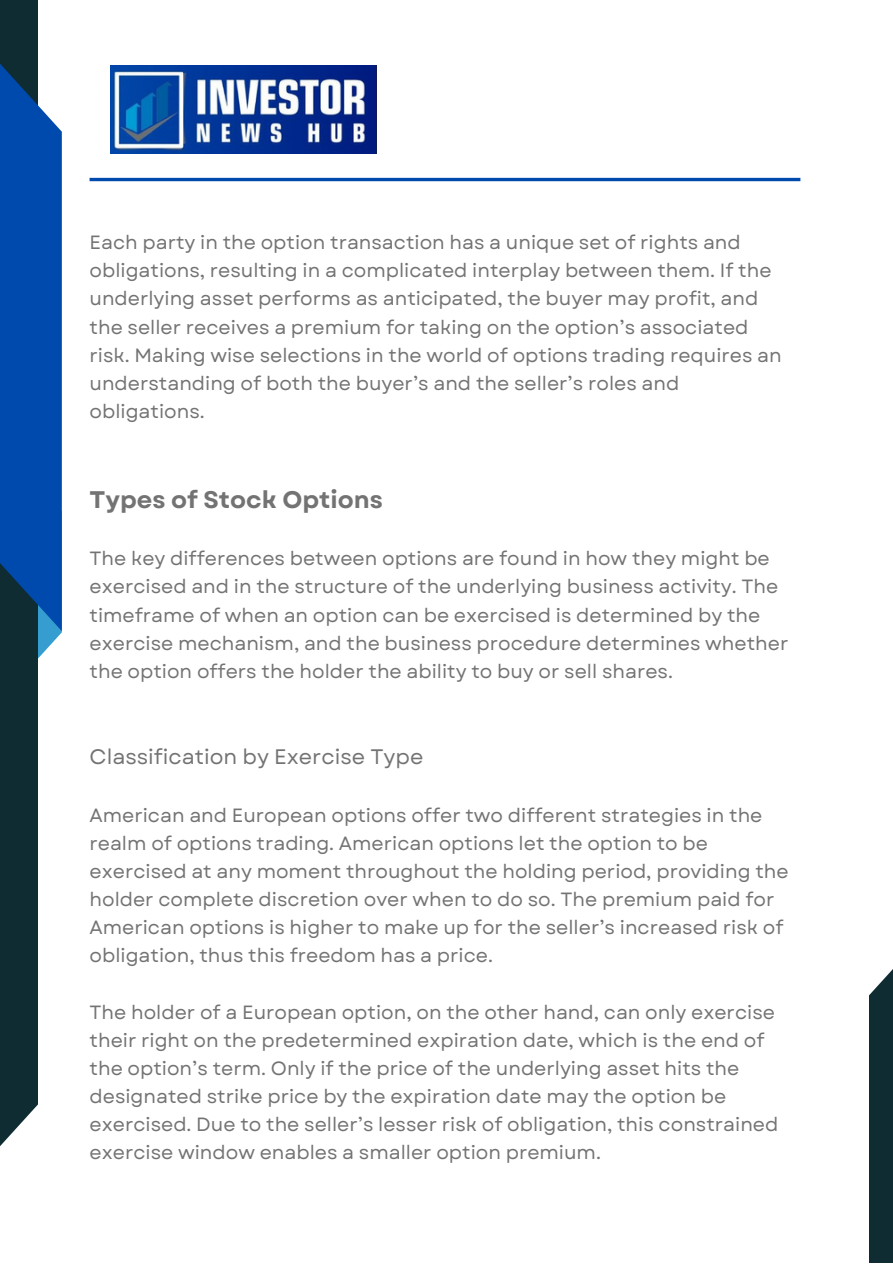
<style>
.page{position:relative;width:893px;height:1264px;background:#fff}
.page>*{position:absolute;margin:0;border:0;box-sizing:border-box;transform-origin:0 0}
.t1{font:700 24px "Garet";color:#737373}
.t2{font:21px "Garet";color:#737373}
.t3{font:19.2px/28px "Garet";color:#737373}
</style>
<div class="page">
<svg style="left:38px;top:631px;width:24px;height:28px"></svg>
<div style="left:0;top:0;width:38px;height:1146px;background:#0f2c33"></div>
<svg style="left:0;top:12px;width:62px;height:619px;background:#1353a4"></svg>
<div style="left:869px;top:970px;width:23px;height:292px;background:#0f2c33"></div>
<hr style="left:90px;top:178px;width:710px;height:3px;background:#004aad">
<img style="left:110px;top:65px;width:267px;height:88px">
<p class="t3" style="left:90px;top:228px;width:693px">Each party in the option transaction has a unique set of rights and obligations, resulting in a complicated interplay between them. If the underlying asset performs as anticipated, the buyer may profit, and the seller receives a premium for taking on the option’s associated risk. Making wise selections in the world of options trading requires an understanding of both the buyer’s and the seller’s roles and obligations.</p>
<p class="t1" style="left:90px;top:482px;width:295px">Types of Stock Options</p>
<p class="t3" style="left:90px;top:544px;width:700px">The key differences between options are found in how they might be exercised and in the structure of the underlying business activity. The timeframe of when an option can be exercised is determined by the exercise mechanism, and the business procedure determines whether the option offers the holder the ability to buy or sell shares.</p>
<p class="t2" style="left:90px;top:741px;width:335px">Classification by Exercise Type</p>
<p class="t3" style="left:90px;top:801px;width:700px">American and European options offer two different strategies in the realm of options trading. American options let the option to be exercised at any moment throughout the holding period, providing the holder complete discretion over when to do so. The premium paid for American options is higher to make up for the seller’s increased risk of obligation, thus this freedom has a price.</p>
<p class="t3" style="left:90px;top:997px;width:690px">The holder of a European option, on the other hand, can only exercise their right on the predetermined expiration date, which is the end of the option’s term. Only if the price of the underlying asset hits the designated strike price by the expiration date may the option be exercised. Due to the seller’s lesser risk of obligation, this constrained exercise window enables a smaller option premium.</p>
</div>
